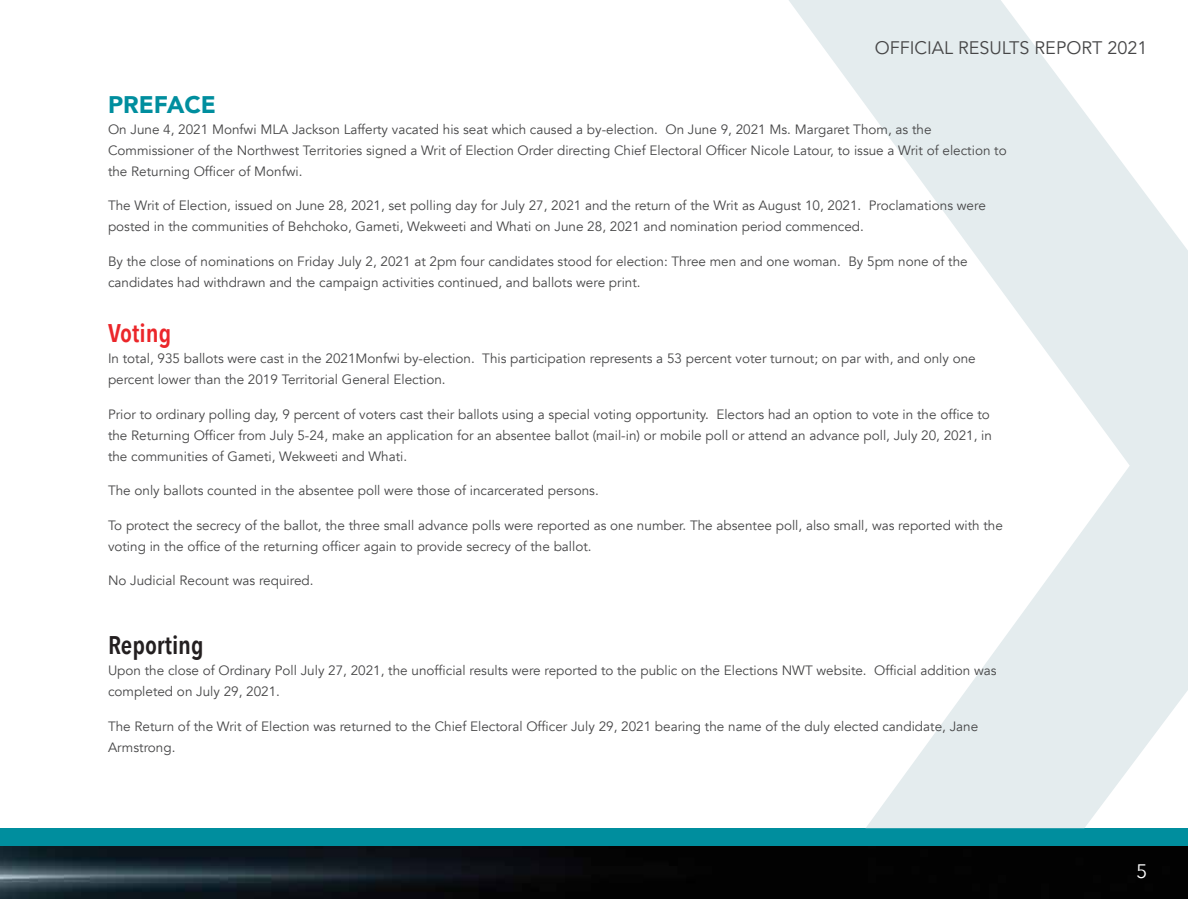
<style>
.page{position:relative;width:1188px;height:918px;background:#fff}
.page>*{position:absolute;margin:0;border:0;box-sizing:border-box;transform-origin:0 0}
.t1{font:600 25.5px "Avenir Next Condensed";color:#231f20}
.t2{font:600 25.5px "Avenir Next Condensed";color:#eb262a}
.t3{font:900 24px "Avenir";color:#008e9e}
.t4{font:19.5px "Avenir Next";color:#fff}
.t5{font:18px "Avenir LT Std";color:#464647}
.t6{font:13.5px/21px "Avenir";color:#464647}
</style>
<div class="page">
<div style="left:0;top:828px;width:1188px;height:52px;background:#008e9e"></div>
<img style="left:0;top:846px;width:1188px;height:52px">
<svg style="left:789px;top:0;width:399px;height:828px"></svg>
<h3 class="t5" style="left:875px;top:38px;width:274px">OFFICIAL RESULTS REPORT 2021</h3>
<h2 class="t3" style="left:108px;top:84px;width:110px">PREFACE</h2>
<p class="t6" style="left:108px;top:119px;width:900px">On June 4, 2021 Monfwi MLA Jackson Lafferty vacated his seat which caused a by-election. On June 9, 2021 Ms. Margaret Thom, as the<br>Commissioner of the Northwest Territories signed a Writ of Election Order directing Chief Electoral Officer Nicole Latour, to issue a Writ of election to the Returning Officer of Monfwi.</p>
<p class="t6" style="left:108px;top:195px;width:879px">The Writ of Election, issued on June 28, 2021, set polling day for July 27, 2021 and the return of the Writ as August 10, 2021. Proclamations were posted in the communities of Behchoko, Gameti, Wekweeti and Whati on June 28, 2021 and nomination period commenced.</p>
<p class="t6" style="left:108px;top:251px;width:861px">By the close of nominations on Friday July 2, 2021 at 2pm four candidates stood for election: Three men and one woman. By 5pm none of the candidates had withdrawn and the campaign activities continued, and ballots were print.</p>
<h1 class="t2" style="left:108px;top:311px;width:65px">Voting</h1>
<p class="t6" style="left:108px;top:348px;width:869px">In total, 935 ballots were cast in the 2021Monfwi by-election. This participation represents a 53 percent voter turnout; on par with, and only one percent lower than the 2019 Territorial General Election.</p>
<p class="t6" style="left:108px;top:404px;width:886px">Prior to ordinary polling day, 9 percent of voters cast their ballots using a special voting opportunity. Electors had an option to vote in the office to the Returning Officer from July 5-24, make an application for an absentee ballot (mail-in) or mobile poll or attend an advance poll, July 20, 2021, in the communities of Gameti, Wekweeti and Whati.</p>
<p class="t6" style="left:108px;top:480px;width:492px">The only ballots counted in the absentee poll were those of incarcerated persons.</p>
<p class="t6" style="left:108px;top:515px;width:896px">To protect the secrecy of the ballot, the three small advance polls were reported as one number. The absentee poll, also small, was reported with the voting in the office of the returning officer again to provide secrecy of the ballot.</p>
<p class="t6" style="left:108px;top:570px;width:207px">No Judicial Recount was required.</p>
<h1 class="t1" style="left:108px;top:623px;width:97px">Reporting</h1>
<p class="t6" style="left:108px;top:660px;width:890px">Upon the close of Ordinary Poll July 27, 2021, the unofficial results were reported to the public on the Elections NWT website. Official addition was completed on July 29, 2021.</p>
<p class="t6" style="left:108px;top:716px;width:872px">The Return of the Writ of Election was returned to the Chief Electoral Officer July 29, 2021 bearing the name of the duly elected candidate, Jane<br>Armstrong.</p>
<h3 class="t4" style="left:1136px;top:859px;width:13px">5</h3>
</div>
